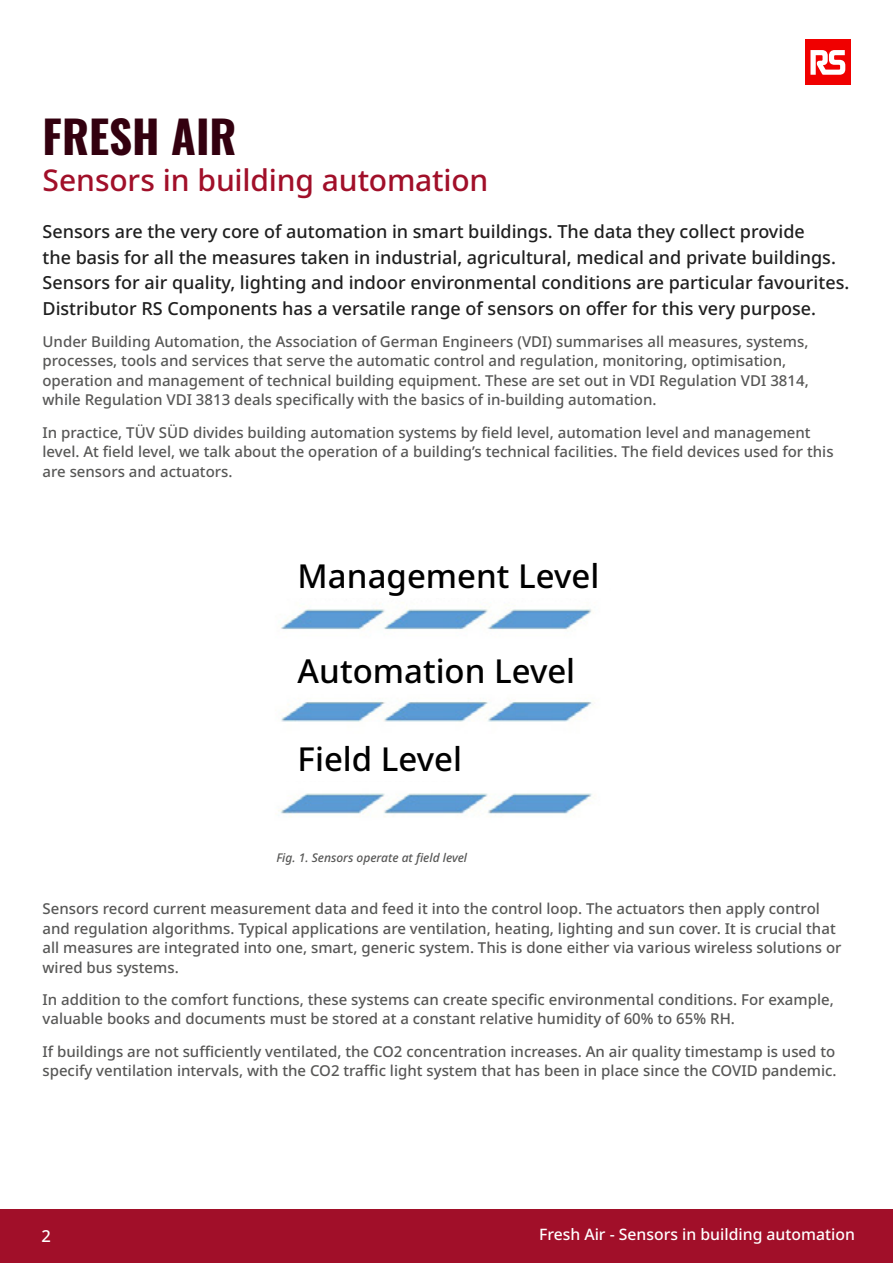
<style>
.page{position:relative;width:893px;height:1263px;background:#fff}
.page>*{position:absolute;margin:0;border:0;box-sizing:border-box;transform-origin:0 0}
.t1{font:700 45px "Oswald";color:#33000f}
.t2{font:500 33px "Noto Sans";color:#000}
.t3{font:500 30px "Noto Sans";letter-spacing:-.005em;color:#a10f29}
.t4{font:500 18px/25.5px "Noto Sans";color:#1f1f1f}
.t5{font:500 16.5px "Noto Sans";color:#fff}
.t6{font:500 15.75px "Noto Sans";color:#fff}
.t7{font:500 15px/19.5px "Noto Sans";color:#575756}
.t8{font:italic 500 12px "Noto Sans";color:#575756}
</style>
<div class="page">
<div style="left:0;top:1209px;width:893px;height:54px;background:#a10f29"></div>
<div style="left:805px;top:40px;width:45px;height:45px;background:#f00000"></div>
<svg style="left:810px;top:50px;width:35px;height:25px"></svg>
<img style="left:278px;top:602px;width:314px;height:215px">
<div style="left:276px;top:648px;width:333px;height:45px;background:#fff"></div>
<div style="left:276px;top:736px;width:333px;height:45px;background:#fff"></div>
<h1 class="t1" style="left:43px;top:113px;width:196px">FRESH AIR</h1>
<h3 class="t3" style="left:43px;top:158px;width:447px">Sensors in building automation</h3>
<p class="t4" style="left:43px;top:219px;width:808px">Sensors are the very core of automation in smart buildings. The data they collect provide<br>the basis for all the measures taken in industrial, agricultural, medical and private buildings.<br>Sensors for air quality, lighting and indoor environmental conditions are particular favourites.<br>Distributor RS Components has a versatile range of sensors on offer for this very purpose.</p>
<p class="t7" style="left:43px;top:332px;width:768px">Under Building Automation, the Association of German Engineers (VDI) summarises all measures, systems, processes, tools and services that serve the automatic control and regulation, monitoring, optimisation, operation and management of technical building equipment. These are set out in VDI Regulation VDI 3814, while Regulation VDI 3813 deals specifically with the basics of in-building automation.</p>
<p class="t7" style="left:43px;top:423px;width:793px">In practice, TÜV SÜD divides building automation systems by field level, automation level and management level. At field level, we talk about the operation of a building’s technical facilities. The field devices used for this are sensors and actuators.</p>
<h2 class="t2" style="left:298px;top:553px;width:303px">Management Level</h2>
<h2 class="t2" style="left:298px;top:648px;width:279px">Automation Level</h2>
<h2 class="t2" style="left:298px;top:736px;width:166px">Field Level</h2>
<p class="t8" style="left:276px;top:849px;width:192px">Fig. 1. Sensors operate at field level</p>
<p class="t7" style="left:43px;top:899px;width:800px">Sensors record current measurement data and feed it into the control loop. The actuators then apply control and regulation algorithms. Typical applications are ventilation, heating, lighting and sun cover. It is crucial that all measures are integrated into one, smart, generic system. This is done either via various wireless solutions or wired bus systems.</p>
<p class="t7" style="left:43px;top:990px;width:793px">In addition to the comfort functions, these systems can create specific environmental conditions. For example, valuable books and documents must be stored at a constant relative humidity of 60% to 65% RH.</p>
<p class="t7" style="left:43px;top:1042px;width:796px">If buildings are not sufficiently ventilated, the CO2 concentration increases. An air quality timestamp is used to specify ventilation intervals, with the CO2 traffic light system that has been in place since the COVID pandemic.</p>
<p class="t5" style="left:42px;top:1224px;width:11px">2</p>
<p class="t6" style="left:539px;top:1223px;width:317px">Fresh Air - Sensors in building automation</p>
</div>
